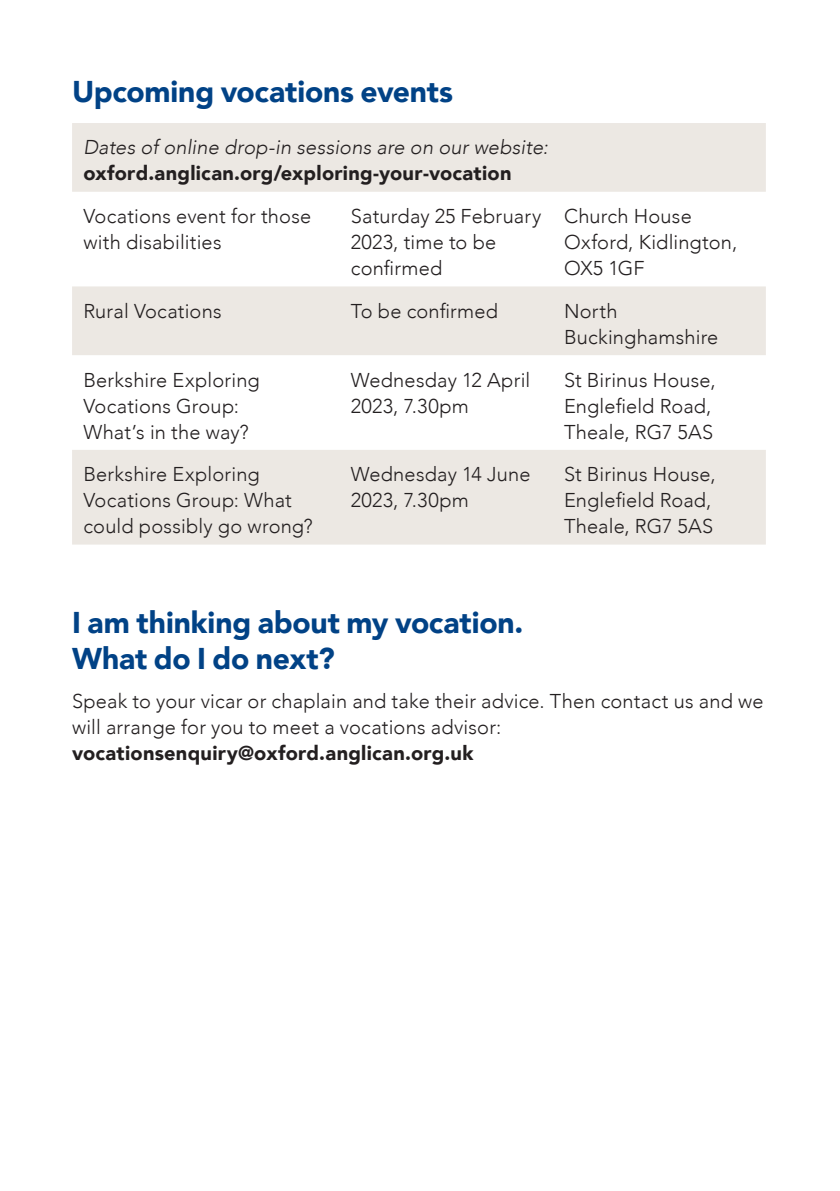
<style>
.page{position:relative;width:840px;height:1191px;background:#fff}
.page>*{position:absolute;margin:0;border:0;box-sizing:border-box;transform-origin:0 0}
.A_head{font:900 30px/36px "Avenir";letter-spacing:-.005em;color:#014286}
.body{font:300 20px/26px "Avenir";letter-spacing:.01em;color:#231f20}
.body-2{font:italic 300 20px/26px "Avenir";letter-spacing:.01em;color:#231f20}
.body-3{font:900 20px "Avenir";letter-spacing:.015em;color:#231f20}
.s1{font-weight:900;font-style:normal}
</style>
<div class="page">
<svg style="left:72px;top:123px;width:693px;height:421px;fill:#ece8e3"></svg>
<p class="A_head" style="left:72px;top:73px;width:382px">Upcoming vocations events</p>
<p class="body-2" style="left:83px;top:134px;width:466px">Dates of online drop-in sessions are on our website: <span class="s1">oxford.anglican.org/exploring-your-vocation</span></p>
<p class="body" style="left:83px;top:203px;width:229px">Vocations event for those with disabilities</p>
<p class="body" style="left:350px;top:203px;width:192px">Saturday 25 February<br>2023, time to be confirmed</p>
<p class="body" style="left:563px;top:203px;width:174px">Church House<br>Oxford, Kidlington,<br>OX5 1GF</p>
<p class="body" style="left:83px;top:298px;width:140px">Rural Vocations</p>
<p class="body" style="left:350px;top:298px;width:149px">To be confirmed</p>
<p class="body" style="left:563px;top:298px;width:156px">North<br>Buckinghamshire</p>
<p class="body" style="left:83px;top:367px;width:178px">Berkshire Exploring<br>Vocations Group:<br>What’s in the way?</p>
<p class="body" style="left:350px;top:367px;width:181px">Wednesday 12 April<br>2023, 7.30pm</p>
<p class="body" style="left:563px;top:367px;width:153px">St Birinus House,<br>Englefield Road,<br>Theale, RG7 5AS</p>
<p class="body" style="left:83px;top:461px;width:231px">Berkshire Exploring<br>Vocations Group: What could possibly go wrong?</p>
<p class="body" style="left:350px;top:461px;width:181px">Wednesday 14 June<br>2023, 7.30pm</p>
<p class="body" style="left:563px;top:461px;width:153px">St Birinus House,<br>Englefield Road,<br>Theale, RG7 5AS</p>
<p class="A_head" style="left:72px;top:603px;width:452px">I am thinking about my vocation.<br>What do I do next?</p>
<p class="body" style="left:72px;top:688px;width:692px">Speak to your vicar or chaplain and take their advice. Then contact us and we will arrange for you to meet a vocations advisor:</p>
<p class="body-3" style="left:72px;top:735px;width:402px">vocationsenquiry@oxford.anglican.org.uk</p>
</div>
